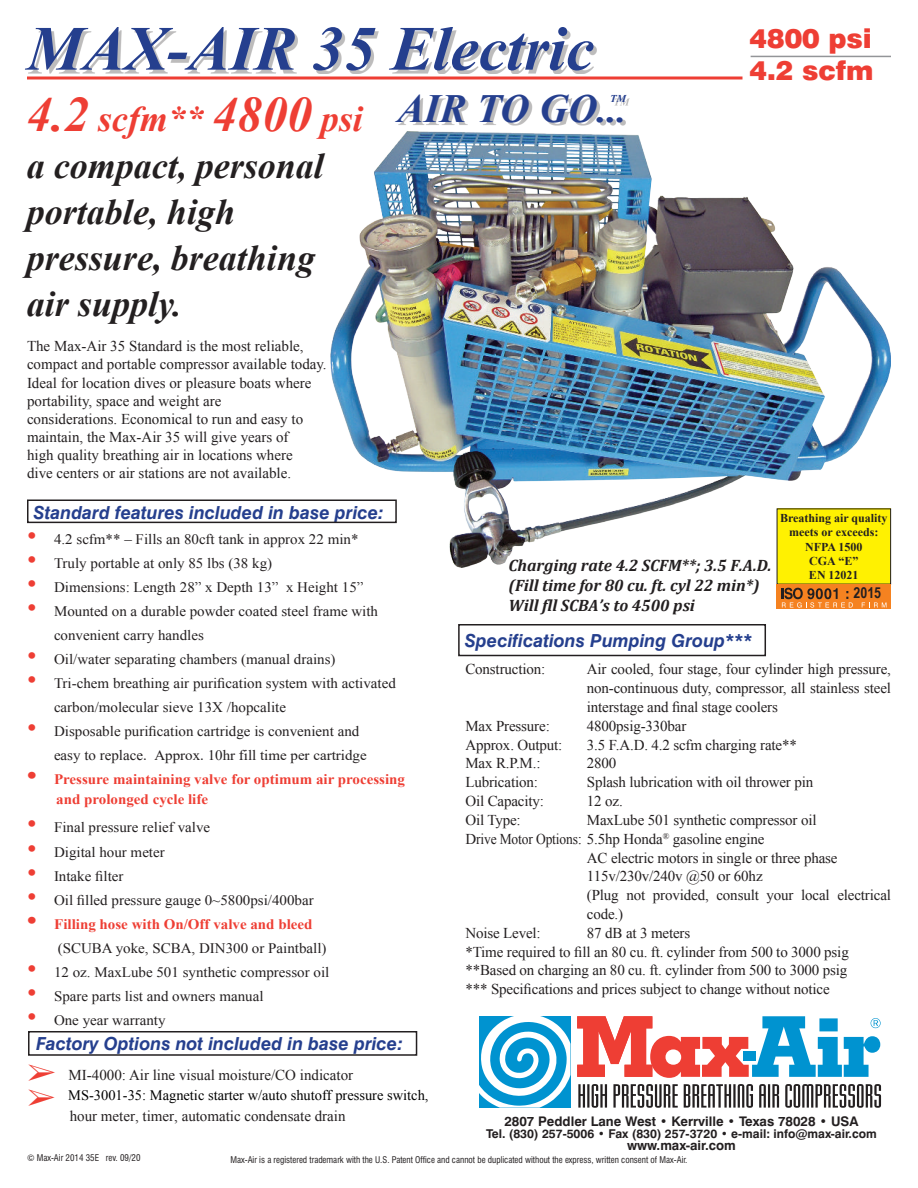
<style>
.page{position:relative;width:918px;height:1188px;background:#fff}
.page>*{position:absolute;margin:0;border:0;box-sizing:border-box;transform-origin:0 0}
.t1{font:italic 700 63px "Times New Roman";color:#253f8e}
.t2{font:italic 700 40.05px "Times New Roman";color:#253f8e}
.t3{font:italic 700 36px/46.2px "Times New Roman";color:#231f20}
.t4{font:900 26.7px/32px "Swiss 721 BT";color:#ee3e34}
.t5{font:italic 700 18px "Swiss 721 BT";color:#253f8e}
.t6{font:italic 700 16.5px/20.2px "Cambria";color:#231f20}
.t7{font:700 15.15px "Arial Narrow";color:#231f20}
.t8{font:15px/18.1px "Times New Roman";letter-spacing:-.01em;color:#231f20}
.t9{font:14.55px/24.2px "Times New Roman";color:#231f20;scale:1.04 1}
.t10{font:700 14.55px "Times New Roman";color:#ee3e34;scale:1.04 1}
.t11{font:14.4px "Times New Roman";color:#000}
.t12{font:700 13.2px "Swiss 721 BT";color:#231f20}
.t13{font:700 12.15px "Swiss 721 BT";color:#231f20}
.t14{font:700 12px/14.4px "Times New Roman";color:#231f20;text-align:center}
.t15{font:italic 700 10.5px "Times New Roman";color:#253f8e}
.t16{font:condensed 9px "Swiss 721 BT";color:#231f20}
.s1{font-size:49.5px;color:#ee3e34}
.s2{color:#ee3e34}
.s3{font-size:37.5px}
.s4{font-size:26.1px;color:#ee3e34}
.s5{font-size:26.1px}
</style>
<div class="page">
<img style="left:331px;top:131px;width:560px;height:437px">
<div style="left:28px;top:30px;width:569px;height:44px;background:#231f20;opacity:.3"></div>
<svg style="left:504px;top:522px;width:265px;height:135px"></svg>
<div style="left:458px;top:624px;width:308px;height:32px;border:2px solid #231f20"></div>
<svg style="left:479px;top:1016px;width:92px;height:92px"></svg>
<svg style="left:577px;top:1016px;width:304px;height:62px"></svg>
<svg style="left:578px;top:1084px;width:303px;height:24px"></svg>
<div style="left:777px;top:509px;width:114px;height:75px;background:#fff101"></div>
<div style="left:777px;top:584px;width:114px;height:25px;background:#f58220"></div>
<svg style="left:781px;top:588px;width:72px;height:20px"></svg>
<svg style="left:862px;top:602px;width:25px;height:6px"></svg>
<div style="left:399px;top:98px;width:231px;height:27px;background:#231f20;opacity:.3"></div>
<svg style="left:750px;top:55px;width:128px;height:3px"></svg>
<hr style="left:751px;top:56px;width:140px;height:1px;background:#939598">
<svg style="left:27px;top:76px;width:715px;height:4px;background:#f26e66"></svg>
<div style="left:27px;top:500px;width:370px;height:23px;border:2px solid #231f20"></div>
<div style="left:28px;top:1031px;width:389px;height:25px;border:2px solid #231f20"></div>
<h1 class="t1" style="left:27px;top:5px;width:569px">MAX-AIR 35 Electric</h1>
<h3 class="t3" style="left:27px;top:95px;width:337px"><span class="s1">4.2</span> <span class="s2">scfm**</span> <span class="s1">4800</span> <span class="s2">psi </span>a compact, personal portable, high pressure, breathing air supply.</h3>
<p class="t8" style="left:27px;top:337px;width:301px">The Max-Air 35 Standard is the most reliable, compact and portable compressor available today.<br>Ideal for location dives or pleasure boats where portability, space and weight are<br>considerations. Economical to run and easy to maintain, the Max-Air 35 will give years of<br>high quality breathing air in locations where<br>dive centers or air stations are not available.</p>
<h2 class="t2" style="left:398px;top:80px;width:230px">AIR TO GO..<span class="s3">.</span></h2>
<p class="t15" style="left:610px;top:91px;width:17px">TM</p>
<h3 class="t4" style="left:750px;top:23px;width:125px">4800 psi<br>4.2 scfm</h3>
<p class="t5" style="left:34px;top:501px;width:352px">Standard features included in base price:</p>
<p class="t9" style="left:27px;top:526px;width:320px"><span class="s4">•</span> 4.2 scfm** – Fills an 80cft tank in approx 22 min*</p>
<p class="t9" style="left:27px;top:550px;width:237px"><span class="s4">•</span> Truly portable at only 85 lbs (38 kg)</p>
<p class="t9" style="left:27px;top:575px;width:325px"><span class="s4">•</span> Dimensions: Length 28” x Depth 13” x Height 15”</p>
<p class="t9" style="left:54px;top:599px;width:313px;text-indent:-27px"><span class="s4">•</span> Mounted on a durable powder coated steel frame with convenient carry handles</p>
<p class="t9" style="left:27px;top:647px;width:298px"><span class="s4">•</span> Oil/water separating chambers (manual drains)</p>
<p class="t9" style="left:54px;top:671px;width:330px;text-indent:-27px"><span class="s4">•</span> Tri-chem breathing air purification system with activated carbon/molecular sieve 13X /hopcalite</p>
<p class="t9" style="left:54px;top:719px;width:302px;text-indent:-27px"><span class="s4">•</span> Disposable purification cartridge is convenient and easy to replace. Approx. 10hr fill time per cartridge</p>
<p class="t10" style="left:27px;top:769px;width:365px"><span class="s5">•</span> Pressure maintaining valve for optimum air processing</p>
<p class="t9" style="left:27px;top:815px;width:178px"><span class="s4">•</span> Final pressure relief valve</p>
<p class="t9" style="left:27px;top:839px;width:134px"><span class="s4">•</span> Digital hour meter</p>
<p class="t9" style="left:27px;top:863px;width:94px"><span class="s4">•</span> Intake filter</p>
<p class="t9" style="left:27px;top:888px;width:277px"><span class="s4">•</span> Oil filled pressure gauge 0~5800psi/400bar</p>
<p class="t9" style="left:58px;top:936px;width:260px">(SCUBA yoke, SCBA, DIN300 or Paintball)</p>
<p class="t9" style="left:27px;top:960px;width:292px"><span class="s4">•</span> 12 oz. MaxLube 501 synthetic compressor oil</p>
<p class="t9" style="left:27px;top:984px;width:229px"><span class="s4">•</span> Spare parts list and owners manual</p>
<p class="t9" style="left:27px;top:1008px;width:135px"><span class="s4">•</span> One year warranty</p>
<p class="t10" style="left:56px;top:789px;width:147px">and prolonged cycle life</p>
<p class="t10" style="left:27px;top:914px;width:276px"><span class="s5">•</span> Filling hose with On/Off valve and bleed</p>
<p class="t5" style="left:36px;top:1032px;width:368px">Factory Options not included in base price:</p>
<p class="t6" style="left:509px;top:555px;width:265px">Charging rate 4.2 SCFM**; 3.5 F.A.D.</p>
<p class="t6" style="left:509px;top:575px;width:253px">(Fill time for 80 cu. ft. cyl 22 min*)<br>Will fll SCBA’s to 4500 psi</p>
<p class="t5" style="left:465px;top:630px;width:289px">Specifications Pumping Group***</p>
<p class="t14" style="left:780px;top:510px;width:109px">Breathing air quality meets or exceeds:<br>NFPA 1500<br>CGA “E”<br>EN 12021</p>
<p class="t7" style="left:854px;top:584px;width:29px">2015</p>
<p class="t8" style="left:465px;top:660px;width:81px">Construction:</p>
<p class="t8" style="left:587px;top:660px;width:306px">Air cooled, four stage, four cylinder high pressure,</p>
<p class="t8" style="left:587px;top:698px;width:192px">interstage and final stage coolers</p>
<p class="t8" style="left:465px;top:716px;width:86px">Max Pressure:</p>
<p class="t8" style="left:587px;top:716px;width:101px">4800psig-330bar</p>
<p class="t8" style="left:465px;top:754px;width:77px">Max R.P.M.:</p>
<p class="t8" style="left:587px;top:754px;width:31px">2800</p>
<p class="t8" style="left:465px;top:773px;width:74px">Lubrication:</p>
<p class="t8" style="left:587px;top:773px;width:228px">Splash lubrication with oil thrower pin</p>
<p class="t8" style="left:465px;top:792px;width:80px">Oil Capacity:</p>
<p class="t8" style="left:587px;top:792px;width:37px">12 oz.</p>
<p class="t8" style="left:465px;top:811px;width:57px">Oil Type:</p>
<p class="t8" style="left:587px;top:811px;width:231px">MaxLube 501 synthetic compressor oil</p>
<p class="t8" style="left:465px;top:829px;width:301px">Drive Motor Options: 5.5hp Honda<sup>®</sup> gasoline engine</p>
<p class="t8" style="left:587px;top:848px;width:252px">AC electric motors in single or three phase</p>
<p class="t8" style="left:587px;top:867px;width:177px">115v/230v/240v @50 or 60hz</p>
<p class="t8" style="left:587px;top:886px;width:306px">(Plug not provided, consult your local electrical</p>
<p class="t8" style="left:587px;top:905px;width:38px">code.)</p>
<p class="t8" style="left:465px;top:923px;width:77px">Noise Level:</p>
<p class="t8" style="left:587px;top:679px;width:306px">non-continuous duty, compressor, all stainless steel</p>
<p class="t8" style="left:465px;top:735px;width:99px">Approx. Output:</p>
<p class="t8" style="left:587px;top:735px;width:212px">3.5 F.A.D. 4.2 scfm charging rate**</p>
<p class="t8" style="left:465px;top:923px;width:385px;line-height:18.8px;text-indent:122px">87 dB at 3 meters<br>*Time required to fill an 80 cu. ft. cylinder from 500 to 3000 psig **Based on charging an 80 cu. ft. cylinder from 500 to 3000 psig *** Specifications and prices subject to change without notice</p>
<p class="t8" style="left:69px;top:1065px;width:286px">MI-4000: Air line visual moisture/CO indicator</p>
<p class="t11" style="left:68px;top:1088px;width:362px">MS-3001-35: Magnetic starter w/auto shutoff pressure switch,</p>
<p class="t8" style="left:70px;top:1107px;width:277px">hour meter, timer, automatic condensate drain</p>
<p class="t16" style="left:27px;top:1152px;width:115px">© Max-Air 2014 35E rev. 09/20</p>
<p class="t12" style="left:504px;top:1113px;width:355px">2807 Peddler Lane West • Kerrville • Texas 78028 • USA</p>
<p class="t13" style="left:486px;top:1126px;width:392px">Tel. (830) 257-5006 • Fax (830) 257-3720 • e-mail: info@max-air.com</p>
<p class="t12" style="left:627px;top:1137px;width:110px">www.max-air.com</p>
<p class="t16" style="left:230px;top:1154px;width:459px">Max-Air is a registered trademark with the U.S. Patent Office and cannot be duplicated without the express, written consent of Max-Air.</p>
</div>
